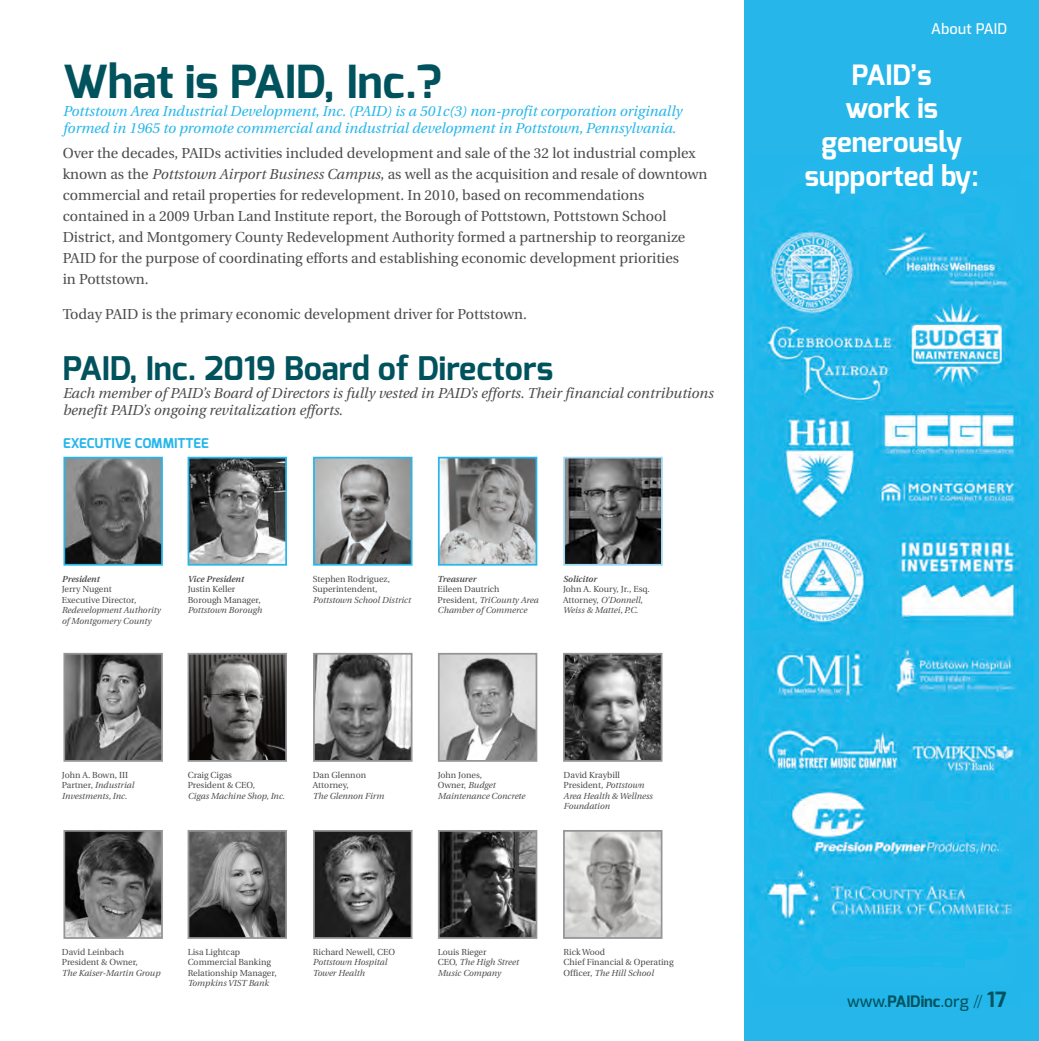
<style>
.page{position:relative;width:1039px;height:1041px;background:#fff}
.page>*{position:absolute;margin:0;border:0;box-sizing:border-box;transform-origin:0 0}
.t1{font:700 45.5px "Exo";color:#00525d}
.t2{font:700 32.55px "Exo";color:#00525d}
.t3{font:700 28px/33.6px "Exo";color:#fff;text-align:center}
.t4{font:500 15.75px "Exo";color:#00525d}
.t5{font:500 14.53px "Exo";color:#fff}
.t6{font:14.35px/21px "Utopia";color:#4b4c4d}
.t7{font:italic 14.35px/17.5px "Utopia";color:#26b6ea}
.t8{font:italic 14.35px/17.5px "Utopia";color:#4b4c4d}
.t9{font:700 13.47px "Exo";color:#26b6ea}
.t10{font:italic 8.75px/10.5px "Utopia";color:#4b4c4d}
.t11{font:8.75px/10.5px "Utopia";color:#4b4c4d}
.t12{font:italic 600 8.75px "Utopia";color:#4b4c4d}
.s1{font-style:italic}
.s2{font-style:normal}
.s3{font-weight:700}
.s4{font-weight:300}
.s5{font-weight:700;font-size:21px}
</style>
<div class="page">
<div style="left:744px;top:0;width:295px;height:1040px;background:#26b6ea"></div>
<img style="left:750px;top:174px;width:283px;height:798px">
<img style="left:66px;top:459px;width:94px;height:103px">
<div style="left:63px;top:456px;width:100px;height:109px;border:2px solid #26b6ea"></div>
<img style="left:191px;top:459px;width:93px;height:103px">
<div style="left:188px;top:456px;width:99px;height:109px;border:2px solid #26b6ea"></div>
<img style="left:316px;top:459px;width:93px;height:103px">
<div style="left:313px;top:456px;width:99px;height:109px;border:2px solid #26b6ea"></div>
<img style="left:441px;top:459px;width:93px;height:103px">
<div style="left:438px;top:456px;width:99px;height:109px;border:2px solid #26b6ea"></div>
<img style="left:566px;top:459px;width:94px;height:103px">
<div style="left:563px;top:456px;width:100px;height:109px;border:2px solid #9fd6f4"></div>
<img style="left:66px;top:655px;width:94px;height:103px">
<div style="left:63px;top:652px;width:100px;height:109px;border:2px solid #939598"></div>
<img style="left:191px;top:655px;width:93px;height:103px">
<div style="left:188px;top:652px;width:99px;height:109px;border:2px solid #939598"></div>
<img style="left:316px;top:655px;width:93px;height:103px">
<div style="left:313px;top:652px;width:99px;height:109px;border:2px solid #939598"></div>
<img style="left:441px;top:655px;width:93px;height:103px">
<div style="left:438px;top:652px;width:99px;height:109px;border:2px solid #939598"></div>
<img style="left:566px;top:655px;width:93px;height:103px">
<div style="left:563px;top:652px;width:99px;height:109px;border:2px solid #939598"></div>
<img style="left:66px;top:832px;width:94px;height:103px">
<div style="left:63px;top:829px;width:100px;height:109px;border:2px solid #939598"></div>
<img style="left:191px;top:832px;width:93px;height:103px">
<div style="left:188px;top:829px;width:99px;height:109px;border:2px solid #939598"></div>
<img style="left:316px;top:832px;width:93px;height:103px">
<div style="left:313px;top:829px;width:99px;height:109px;border:2px solid #939598"></div>
<img style="left:441px;top:832px;width:93px;height:103px">
<div style="left:438px;top:829px;width:99px;height:109px;border:2px solid #939598"></div>
<img style="left:566px;top:832px;width:93px;height:103px">
<div style="left:563px;top:829px;width:99px;height:109px;border:2px solid #939598"></div>
<h1 class="t1" style="left:63px;top:62px;width:380px">What is PAID, Inc.?</h1>
<p class="t7" style="left:63px;top:103px;width:621px">Pottstown Area Industrial Development, Inc. (PAID) is a 501c(3) non-profit corporation originally formed in 1965 to promote commercial and industrial development in Pottstown, Pennsylvania.</p>
<p class="t6" style="left:63px;top:144px;width:646px">Over the decades, PAIDs activities included development and sale of the 32 lot industrial complex known as the <span class="s1">Pottstown Airport Business Campus</span>, as well as the acquisition and resale of downtown commercial and retail properties for redevelopment. In 2010, based on recommendations contained in a 2009 Urban Land Institute report, the Borough of Pottstown, Pottstown School District, and Montgomery County Redevelopment Authority formed a partnership to reorganize PAID for the purpose of coordinating efforts and establishing economic development priorities<br>in Pottstown.</p>
<p class="t6" style="left:63px;top:305px;width:466px">Today PAID is the primary economic development driver for Pottstown.</p>
<h2 class="t2" style="left:63px;top:354px;width:492px">PAID, Inc. 2019 Board of Directors</h2>
<p class="t8" style="left:63px;top:385px;width:652px">Each member of PAID’s Board of Directors is fully vested in PAID’s efforts. Their financial contributions benefit PAID’s ongoing revitalization efforts.</p>
<p class="t9" style="left:63px;top:437px;width:147px">EXECUTIVE COMMITTEE</p>
<p class="t12" style="left:62px;top:575px;width:39px">President</p>
<p class="t11" style="left:62px;top:584px;width:76px">Jerry Nugent<br>Executive Director,</p>
<p class="t10" style="left:62px;top:605px;width:100px">Redevelopment Authority of Montgomery County</p>
<p class="t12" style="left:188px;top:575px;width:58px">Vice President</p>
<p class="t11" style="left:188px;top:584px;width:75px">Justin Keller<br>Borough Manager,</p>
<p class="t10" style="left:188px;top:605px;width:76px">Pottstown Borough</p>
<p class="t11" style="left:313px;top:574px;width:79px">Stephen Rodriguez,<br>Superintendent,</p>
<p class="t10" style="left:313px;top:595px;width:99px">Pottstown School District</p>
<p class="t12" style="left:438px;top:575px;width:40px">Treasurer</p>
<p class="t10" style="left:438px;top:584px;width:102px"><span class="s2">Eileen Dautrich<br>President,</span> TriCounty Area<br>Chamber of Commerce</p>
<p class="t12" style="left:563px;top:575px;width:35px">Solicitor</p>
<p class="t11" style="left:563px;top:584px;width:88px">John A. Koury, Jr., Esq.<br>Attorney, <span class="s1">O’Donnell,<br>Weiss &amp; Mattei, P.C.</span></p>
<p class="t10" style="left:62px;top:770px;width:74px"><span class="s2">John A. Bown, III<br>Partner,</span> Industrial<br>Investments, Inc.</p>
<p class="t11" style="left:188px;top:770px;width:69px">Craig Cigas<br>President &amp; CEO,</p>
<p class="t10" style="left:188px;top:791px;width:99px">Cigas Machine Shop, Inc.</p>
<p class="t11" style="left:313px;top:770px;width:55px">Dan Glennon<br>Attorney,</p>
<p class="t10" style="left:313px;top:791px;width:73px">The Glennon Firm</p>
<p class="t10" style="left:438px;top:770px;width:89px"><span class="s2">John Jones,<br>Owner,</span> Budget<br>Maintenance Concrete</p>
<p class="t10" style="left:564px;top:770px;width:90px"><span class="s2">David Kraybill<br>President,</span> Pottstown<br>Area Health &amp; Wellness<br>Foundation</p>
<p class="t11" style="left:62px;top:946px;width:78px">David Leinbach<br>President &amp; Owner,</p>
<p class="t10" style="left:62px;top:968px;width:100px">The Kaiser-Martin Group</p>
<p class="t11" style="left:188px;top:946px;width:90px">Lisa Lightcap<br>Commercial Banking<br>Relationship Manager,</p>
<p class="t10" style="left:188px;top:978px;width:83px">Tompkins VIST Bank</p>
<p class="t11" style="left:313px;top:946px;width:84px">Richard Newell, CEO</p>
<p class="t10" style="left:313px;top:957px;width:76px">Pottstown Hospital<br>Tower Health</p>
<p class="t10" style="left:438px;top:947px;width:83px"><span class="s2">Louis Rieger<br>CEO,</span> The High Street<br>Music Company</p>
<p class="t11" style="left:564px;top:946px;width:111px">Rick Wood<br>Chief Financial &amp; Operating<br>Officer, <span class="s1">The Hill School</span></p>
<p class="t5" style="left:931px;top:19px;width:77px">About PAID</p>
<h3 class="t3" style="left:805px;top:61px;width:176px">PAID’s<br>work is generously supported by:</h3>
<p class="t4" style="left:847px;top:990px;width:161px">www.<span class="s3">PAIDinc</span>.org <span class="s4">//</span> <span class="s5">17</span></p>
</div>
